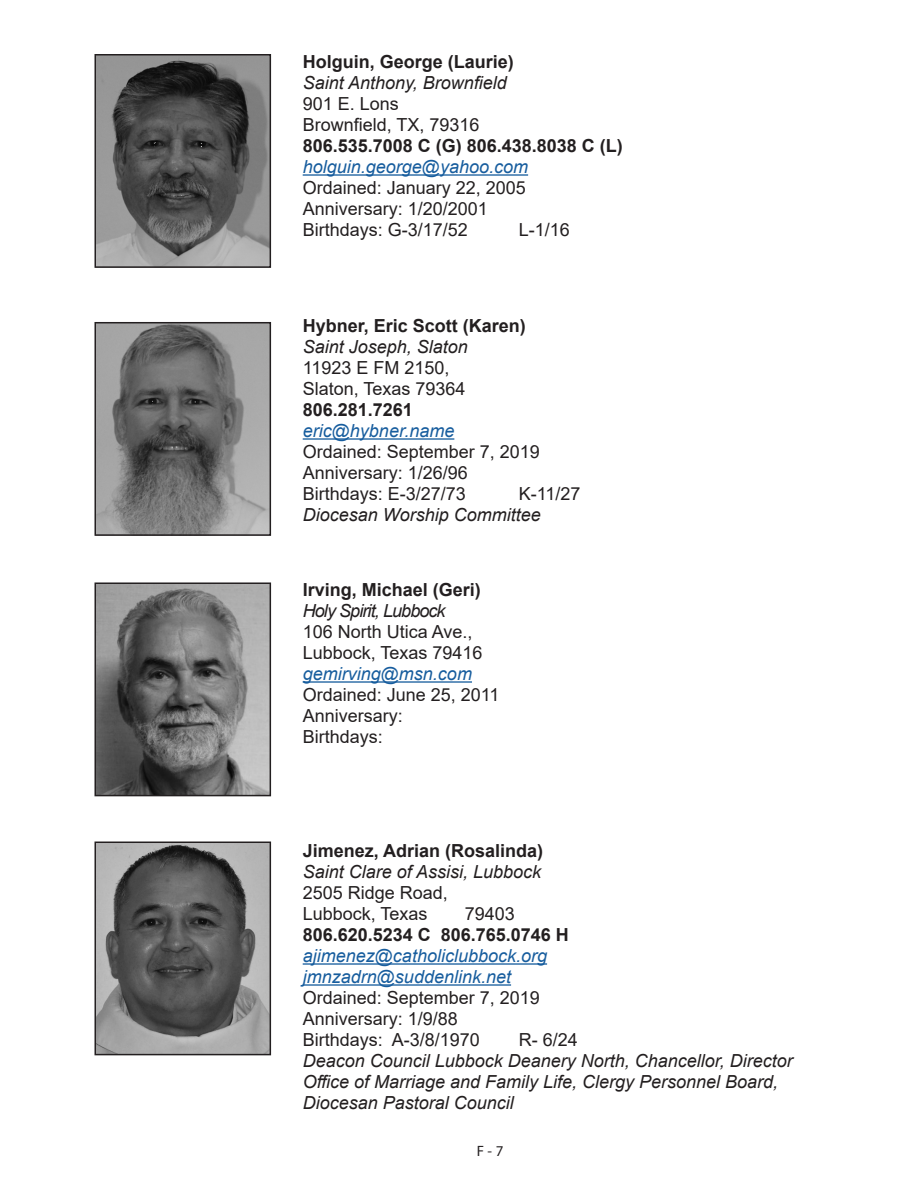
<style>
.page{position:relative;width:918px;height:1188px;background:#fff}
.page>*{position:absolute;margin:0;border:0;box-sizing:border-box;transform-origin:0 0}
.Default{font:18px "Arial";color:#231f20}
.Default-2{font:italic 18px/21px "Arial";color:#231f20}
.Default-3{font:700 18px "Arial";color:#231f20}
.Default-4{font:italic 18px "Arial";color:#175d9e}
.Body{font:italic 18px "Arial";color:#231f20}
.Default-5{font:italic 18px "Arial";letter-spacing:-.05em;color:#231f20}
.t1{font:15px "Myriad Pro";color:#231f20}
</style>
<div class="page">
<hr style="left:303px;top:174px;width:225px;height:2px;background:#175d9e">
<hr style="left:303px;top:438px;width:151px;height:2px;background:#175d9e">
<hr style="left:303px;top:681px;width:169px;height:2px;background:#175d9e">
<hr style="left:303px;top:963px;width:244px;height:2px;background:#175d9e">
<hr style="left:303px;top:984px;width:208px;height:2px;background:#175d9e">
<img style="left:97px;top:57px;width:171px;height:208px">
<div style="left:94px;top:54px;width:177px;height:214px;border:2px solid #231f20"></div>
<img style="left:97px;top:585px;width:171px;height:208px">
<div style="left:94px;top:582px;width:177px;height:214px;border:2px solid #231f20"></div>
<img style="left:97px;top:325px;width:171px;height:208px">
<div style="left:94px;top:322px;width:177px;height:214px;border:2px solid #231f20"></div>
<img style="left:97px;top:845px;width:171px;height:207px">
<div style="left:94px;top:842px;width:177px;height:213px;border:2px solid #231f20"></div>
<p class="Default-3" style="left:303px;top:49px;width:213px">Holguin, George (Laurie)</p>
<p class="Default-2" style="left:303px;top:73px;width:206px">Saint Anthony, Brownfield</p>
<p class="Default" style="left:303px;top:91px;width:98px">901 E. Lons</p>
<p class="Default" style="left:303px;top:112px;width:178px">Brownfield, TX, 79316</p>
<p class="Default-3" style="left:303px;top:133px;width:322px">806.535.7008 C (G) 806.438.8038 C (L)</p>
<p class="Default-4" style="left:303px;top:155px;width:227px">holguin.george@yahoo.com</p>
<p class="Default" style="left:303px;top:175px;width:225px">Ordained: January 22, 2005</p>
<p class="Default" style="left:303px;top:196px;width:187px">Anniversary: 1/20/2001</p>
<p class="Default" style="left:303px;top:217px;width:167px">Birthdays: G-3/17/52</p>
<p class="Default" style="left:519px;top:217px;width:53px">L-1/16</p>
<p class="Default-3" style="left:303px;top:313px;width:225px">Hybner, Eric Scott (Karen)</p>
<p class="Body" style="left:303px;top:335px;width:167px">Saint Joseph, Slaton</p>
<p class="Default" style="left:303px;top:355px;width:148px">11923 E FM 2150,</p>
<p class="Default" style="left:303px;top:376px;width:164px">Slaton, Texas 79364</p>
<p class="Default-3" style="left:303px;top:397px;width:112px">806.281.7261</p>
<p class="Default-4" style="left:303px;top:419px;width:153px">eric@hybner.name</p>
<p class="Default" style="left:303px;top:439px;width:239px">Ordained: September 7, 2019</p>
<p class="Default" style="left:303px;top:460px;width:167px">Anniversary: 1/26/96</p>
<p class="Default" style="left:303px;top:481px;width:165px">Birthdays: E-3/27/73</p>
<p class="Default" style="left:519px;top:481px;width:63px">K-11/27</p>
<p class="Default-2" style="left:303px;top:505px;width:240px">Diocesan Worship Committee</p>
<p class="Default-3" style="left:303px;top:577px;width:180px">Irving, Michael (Geri)</p>
<p class="Default-5" style="left:303px;top:599px;width:144px">Holy Spirit, Lubbock</p>
<p class="Default" style="left:303px;top:619px;width:171px">106 North Utica Ave.,</p>
<p class="Default" style="left:303px;top:640px;width:181px">Lubbock, Texas 79416</p>
<p class="Default-4" style="left:303px;top:662px;width:171px">gemirving@msn.com</p>
<p class="Default" style="left:303px;top:682px;width:198px">Ordained: June 25, 2011</p>
<p class="Default" style="left:303px;top:703px;width:102px">Anniversary:</p>
<p class="Default" style="left:303px;top:724px;width:82px">Birthdays:</p>
<p class="Default-3" style="left:303px;top:838px;width:242px">Jimenez, Adrian (Rosalinda)</p>
<p class="Default-2" style="left:303px;top:862px;width:240px">Saint Clare of Assisi, Lubbock</p>
<p class="Default" style="left:303px;top:880px;width:147px">2505 Ridge Road,</p>
<p class="Default" style="left:303px;top:901px;width:126px">Lubbock, Texas</p>
<p class="Default" style="left:465px;top:901px;width:52px">79403</p>
<p class="Default-3" style="left:303px;top:922px;width:268px">806.620.5234 C 806.765.0746 H</p>
<p class="Default-4" style="left:303px;top:944px;width:246px">ajimenez@catholiclubbock.org</p>
<p class="Default-4" style="left:303px;top:965px;width:210px">jmnzadrn@suddenlink.net</p>
<p class="Default" style="left:303px;top:985px;width:239px">Ordained: September 7, 2019</p>
<p class="Default" style="left:303px;top:1006px;width:157px">Anniversary: 1/9/88</p>
<p class="Default" style="left:303px;top:1027px;width:179px">Birthdays: A-3/8/1970</p>
<p class="Default" style="left:519px;top:1027px;width:61px">R- 6/24</p>
<p class="Default-2" style="left:303px;top:1051px;width:492px">Deacon Council Lubbock Deanery North, Chancellor, Director<br>Office of Marriage and Family Life, Clergy Personnel Board,<br>Diocesan Pastoral Council</p>
<p class="t1" style="left:477px;top:1141px;width:28px">F - 7</p>
</div>
